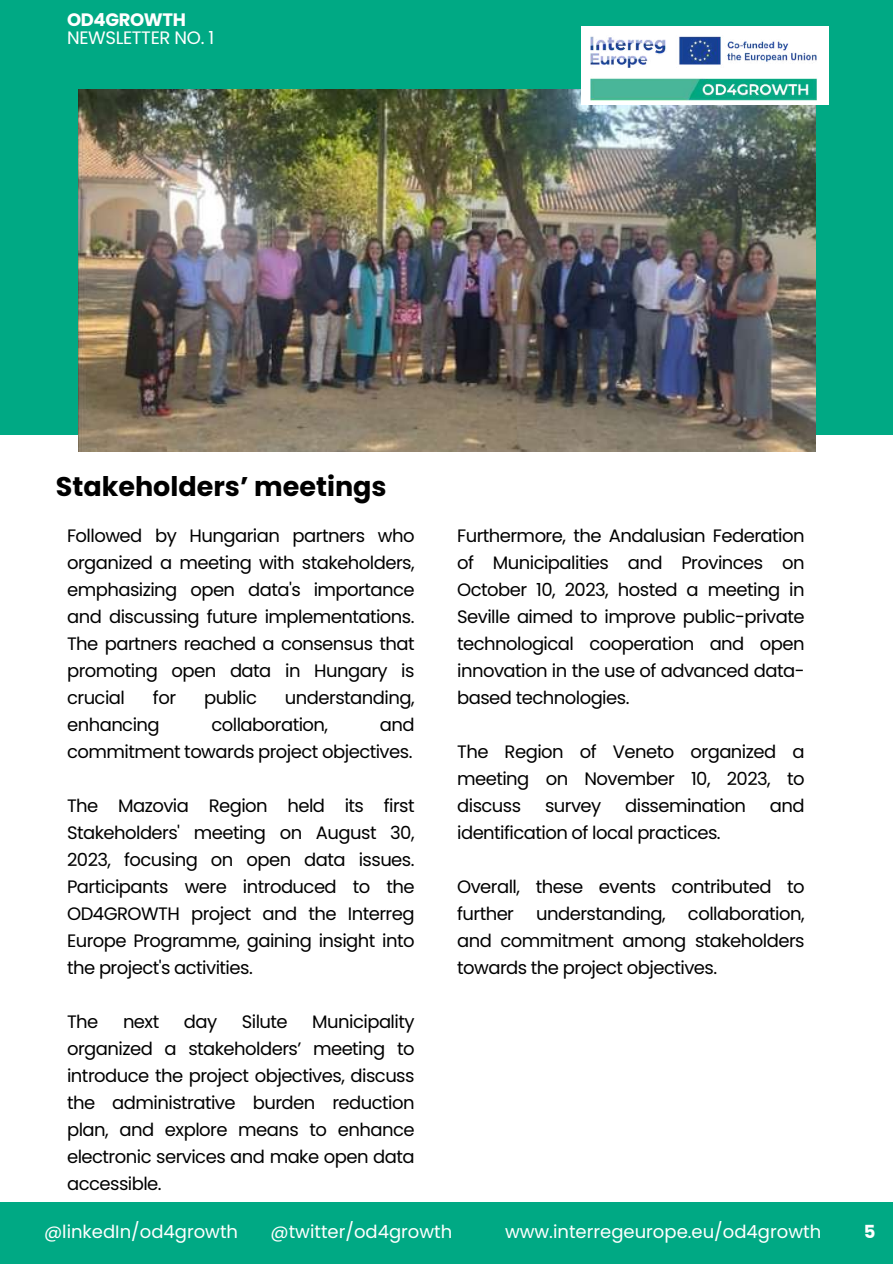
<style>
.page{position:relative;width:893px;height:1264px;background:#fff}
.page>*{position:absolute;margin:0;border:0;box-sizing:border-box;transform-origin:0 0}
.t1{font:700 27px "Poppins";color:#000}
.t2{font:18px/27px "Poppins";letter-spacing:-.03em;color:#000;text-align:justify}
.t3{font:18px "Poppins";color:#fff}
.t4{font:18px "Poppins";letter-spacing:-.02em;color:#fff}
.t5{font:700 18px "Poppins";letter-spacing:-.02em;color:#fff}
</style>
<div class="page">
<div style="left:0;top:0;width:892px;height:434px;background:#00a984"></div>
<img style="left:78px;top:89px;width:737px;height:363px">
<div style="left:0;top:1202px;width:892px;height:61px;background:#00a984"></div>
<div style="left:581px;top:26px;width:247px;height:78px;background:#fff"></div>
<img style="left:586px;top:36px;width:237px;height:69px">
<p class="t5" style="left:67px;top:7px;width:120px">OD4GROWTH</p>
<p class="t4" style="left:67px;top:25px;width:149px">NEWSLETTER NO. 1</p>
<h1 class="t1" style="left:56px;top:468px;width:332px">Stakeholders’ meetings</h1>
<p class="t2" style="left:67px;top:521px;width:349px">Followed by Hungarian partners who organized a meeting with stakeholders, emphasizing open data's importance and discussing future implementations.<br>The partners reached a consensus that promoting open data in Hungary is crucial</p>
<p class="t2" style="left:153px;top:683px;width:25px">for</p>
<p class="t2" style="left:204px;top:683px;width:54px">public</p>
<p class="t2" style="left:285px;top:683px;width:131px">understanding,</p>
<p class="t2" style="left:67px;top:710px;width:94px">enhancing</p>
<p class="t2" style="left:211px;top:710px;width:118px">collaboration,</p>
<p class="t2" style="left:67px;top:710px;width:349px;text-align:right">and<br>commitment towards project objectives.</p>
<p class="t2" style="left:67px;top:791px;width:349px">The Mazovia Region held its first Stakeholders' meeting on August 30, 2023, focusing on open data issues.<br>Participants were introduced to the OD4GROWTH project and the Interreg Europe Programme, gaining insight into the project's activities.</p>
<p class="t2" style="left:67px;top:1007px;width:33px">The</p>
<p class="t2" style="left:123px;top:1007px;width:38px">next</p>
<p class="t2" style="left:184px;top:1007px;width:35px">day</p>
<p class="t2" style="left:242px;top:1007px;width:47px">Silute</p>
<p class="t2" style="left:67px;top:1007px;width:349px;text-indent:245px">Municipality organized a stakeholders’ meeting to introduce the project objectives, discuss the administrative burden reduction plan, and explore means to enhance electronic services and make open data accessible.</p>
<p class="t2" style="left:457px;top:521px;width:349px">Furthermore, the Andalusian Federation of Municipalities and Provinces on October 10, 2023, hosted a meeting in Seville aimed to improve public-private technological cooperation and open innovation in the use of advanced data&shy;based technologies.</p>
<p class="t2" style="left:457px;top:737px;width:349px">The Region of Veneto organized a meeting on November 10, 2023, to discuss</p>
<p class="t2" style="left:545px;top:791px;width:58px">survey</p>
<p class="t2" style="left:625px;top:791px;width:122px">dissemination</p>
<p class="t2" style="left:769px;top:791px;width:36px">and</p>
<p class="t2" style="left:457px;top:818px;width:265px">identification of local practices.</p>
<p class="t2" style="left:457px;top:872px;width:349px">Overall, these events contributed to further understanding, collaboration, and commitment among stakeholders towards the project objectives.</p>
<p class="t3" style="left:44px;top:1219px;width:195px">@linkedIn/od4growth</p>
<p class="t3" style="left:270px;top:1219px;width:183px">@twitter/od4growth</p>
<p class="t3" style="left:505px;top:1219px;width:317px">www.interregeurope.eu/od4growth</p>
<p class="t5" style="left:863px;top:1219px;width:13px">5</p>
</div>
